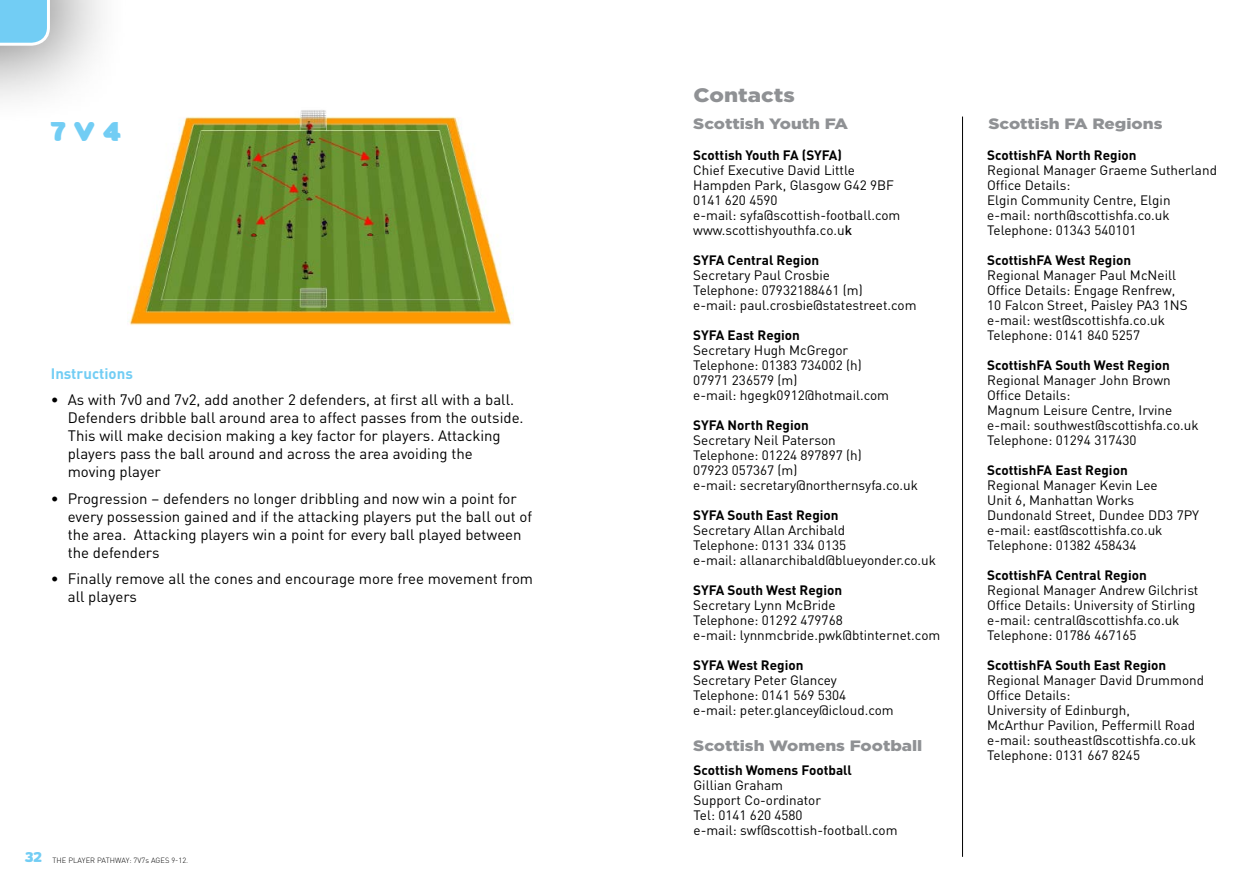
<style>
.page{position:relative;width:1259px;height:893px;background:#fff}
.page>*{position:absolute;margin:0;border:0;box-sizing:border-box;transform-origin:0 0}
.t1{font:28.65px "Insaniburger with Cheese";color:#72cdf4;scale:1.14 1}
.t2{font:900 19.5px "Gotham";color:#8f9194;scale:1.14 1}
.t3{font:15px/18px "DIN Pro";color:#000}
.t4{font:900 15px "Gotham";color:#8f9194;scale:1.14 1}
.t5{font:700 15px "DIN Pro";color:#72cdf4}
.t6{font:13.5px/15px "DIN Pro";color:#000}
.t7{font:700 13.5px "DIN Pro";color:#000}
.t8{font:300 7.5px "DIN Pro";letter-spacing:.005em;color:#000}
.s1{font-family:"Insaniburger";font-weight:400;font-size:14.7px;color:#72cdf4}
.s2{font-weight:500}
</style>
<div class="page">
<hr style="left:962px;top:117px;width:1px;height:740px;background:#000">
<div style="left:0;top:0;width:131px;height:128px;background:#000;opacity:.5"></div>
<svg style="left:0;top:0;width:50px;height:46px;background:#84d2f3"></svg>
<img style="left:127px;top:107px;width:387px;height:219px">
<h1 class="t1" style="left:50px;top:115px;width:63px">7 v 4</h1>
<p class="t5" style="left:51px;top:363px;width:84px">Instructions</p>
<p class="t3" style="left:68px;top:390px;width:457px;text-indent:-17px">• As with 7v0 and 7v2, add another 2 defenders, at first all with a ball.<br>Defenders dribble ball around area to affect passes from the outside.<br>This will make decision making a key factor for players. Attacking players pass the ball around and across the area avoiding the moving player</p>
<p class="t3" style="left:68px;top:489px;width:466px;text-indent:-17px">• Progression – defenders no longer dribbling and now win a point for every possession gained and if the attacking players put the ball out of the area. Attacking players win a point for every ball played between the defenders</p>
<p class="t3" style="left:68px;top:569px;width:467px;text-indent:-17px">• Finally remove all the cones and encourage more free movement from all players</p>
<p class="t8" style="left:25px;top:855px;width:165px"><span class="s1">32</span> THE PLAYER PATHWAY: 7V7s AGES 9-12.</p>
<h2 class="t2" style="left:693px;top:82px;width:90px">Contacts</h2>
<p class="t4" style="left:693px;top:113px;width:137px">Scottish Youth FA</p>
<p class="t7" style="left:693px;top:146px;width:150px">Scottish Youth FA (SYFA)</p>
<p class="t6" style="left:693px;top:162px;width:209px">Chief Executive David Little<br>Hampden Park, Glasgow G42 9BF<br>0141 620 4590<br>e-mail: syfa@scottish-football.com www.scottishyouthfa.co.u<span class="s2">k</span></p>
<p class="t7" style="left:693px;top:251px;width:127px">SYFA Central Region</p>
<p class="t6" style="left:693px;top:267px;width:225px">Secretary Paul Crosbie<br>Telephone: 07932188461 (m)<br>e-mail: paul.crosbie@statestreet.com</p>
<p class="t7" style="left:693px;top:326px;width:108px">SYFA East Region</p>
<p class="t6" style="left:693px;top:342px;width:197px">Secretary Hugh McGregor<br>Telephone: 01383 734002 (h)<br>07971 236579 (m)<br>e-mail: hgegk0912@hotmail.com</p>
<p class="t7" style="left:693px;top:416px;width:117px">SYFA North Region</p>
<p class="t6" style="left:693px;top:432px;width:226px">Secretary Neil Paterson<br>Telephone: 01224 897897 (h)<br>07923 057367 (m)<br>e-mail: secretary@northernsyfa.co.uk</p>
<p class="t7" style="left:693px;top:506px;width:147px">SYFA South East Region</p>
<p class="t6" style="left:693px;top:522px;width:244px">Secretary Allan Archibald<br>Telephone: 0131 334 0135<br>e-mail: allanarchibald@blueyonder.co.uk</p>
<p class="t7" style="left:693px;top:581px;width:150px">SYFA South West Region</p>
<p class="t6" style="left:693px;top:597px;width:249px">Secretary Lynn McBride<br>Telephone: 01292 479768<br>e-mail: lynnmcbride.pwk@btinternet.com</p>
<p class="t7" style="left:693px;top:656px;width:112px">SYFA West Region</p>
<p class="t6" style="left:693px;top:672px;width:202px">Secretary Peter Glancey<br>Telephone: 0141 569 5304<br>e-mail: peter.glancey@icloud.com</p>
<p class="t4" style="left:693px;top:735px;width:202px">Scottish Womens Football</p>
<p class="t7" style="left:693px;top:761px;width:160px">Scottish Womens Football</p>
<p class="t6" style="left:693px;top:777px;width:206px">Gillian Graham<br>Support Co-ordinator<br>Tel: 0141 620 4580<br>e-mail: swf@scottish-football.com</p>
<p class="t4" style="left:988px;top:113px;width:154px">Scottish FA Regions</p>
<p class="t7" style="left:987px;top:146px;width:151px">ScottishFA North Region</p>
<p class="t6" style="left:987px;top:162px;width:231px">Regional Manager Graeme Sutherland<br>Office Details:<br>Elgin Community Centre, Elgin e-mail: north@scottishfa.co.uk<br>Telephone: 01343 540101</p>
<p class="t7" style="left:987px;top:251px;width:145px">ScottishFA West Region</p>
<p class="t6" style="left:987px;top:267px;width:202px">Regional Manager Paul McNeill<br>Office Details: Engage Renfrew,<br>10 Falcon Street, Paisley PA3 1NS e-mail: west@scottishfa.co.uk<br>Telephone: 0141 840 5257</p>
<p class="t7" style="left:987px;top:356px;width:184px">ScottishFA South West Region</p>
<p class="t6" style="left:987px;top:372px;width:213px">Regional Manager John Brown<br>Office Details:<br>Magnum Leisure Centre, Irvine e-mail: southwest@scottishfa.co.uk<br>Telephone: 01294 317430</p>
<p class="t7" style="left:987px;top:461px;width:142px">ScottishFA East Region</p>
<p class="t6" style="left:987px;top:477px;width:213px">Regional Manager Kevin Lee<br>Unit 6, Manhattan Works<br>Dundonald Street, Dundee DD3 7PY e-mail: east@scottishfa.co.uk<br>Telephone: 01382 458434</p>
<p class="t7" style="left:987px;top:566px;width:161px">ScottishFA Central Region</p>
<p class="t6" style="left:987px;top:582px;width:213px">Regional Manager Andrew Gilchrist Office Details: University of Stirling e-mail: central@scottishfa.co.uk Telephone: 01786 467165</p>
<p class="t7" style="left:987px;top:656px;width:181px">ScottishFA South East Region</p>
<p class="t6" style="left:987px;top:672px;width:218px">Regional Manager David Drummond<br>Office Details:<br>University of Edinburgh,<br>McArthur Pavilion, Peffermill Road e-mail: southeast@scottishfa.co.uk<br>Telephone: 0131 667 8245</p>
</div>
